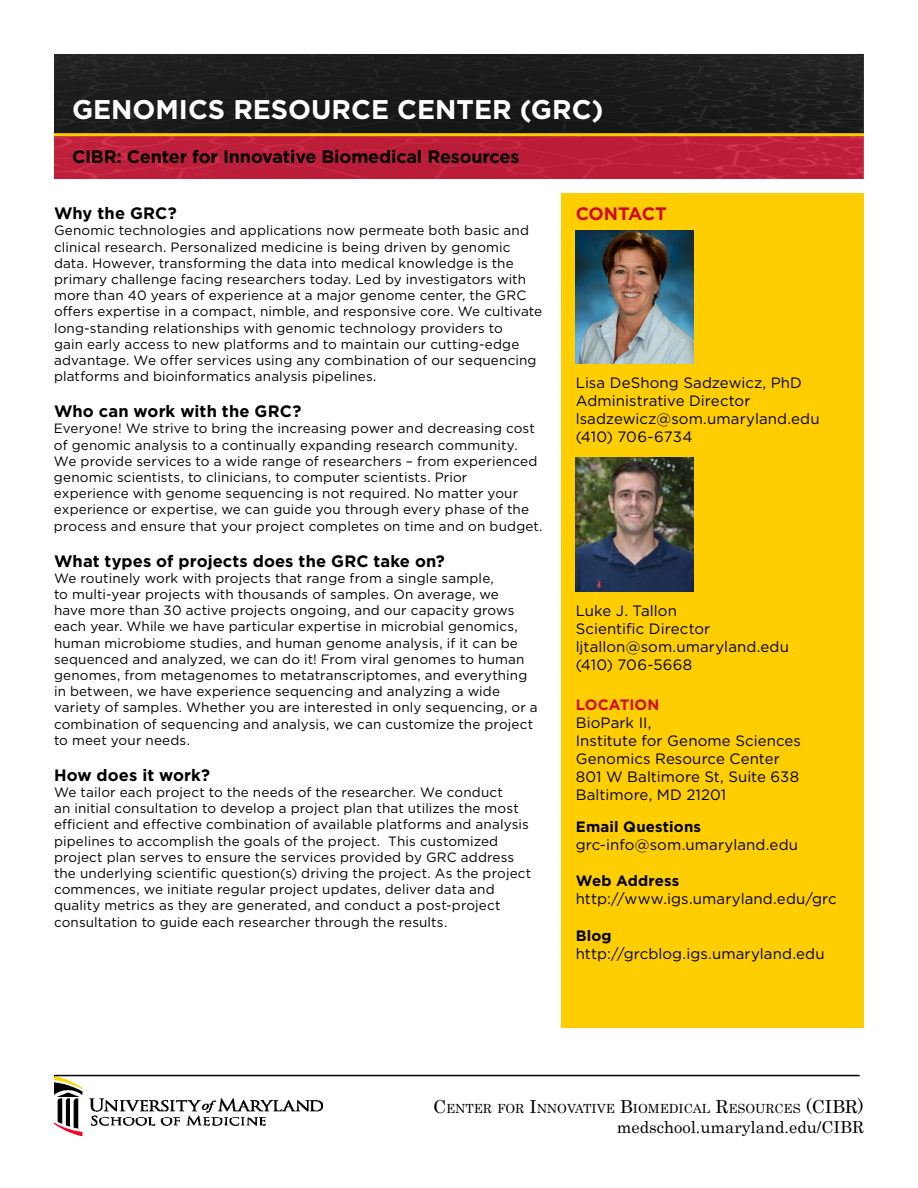
<style>
.page{position:relative;width:918px;height:1188px;background:#fff}
.page>*{position:absolute;margin:0;border:0;box-sizing:border-box;transform-origin:0 0}
.t1{font:700 27px "Gotham";color:#fff}
.t2{font:700 18px "Gotham";letter-spacing:-.01em;color:#000}
.t3{font:700 18px "Gotham";letter-spacing:-.015em;color:#d00a2c}
.t4{font:700 16.5px "Gotham";letter-spacing:.01em;color:#000}
.t5{font:16.5px "Century";color:#000}
.t6{font:15px/18px "Gotham";letter-spacing:.005em;color:#000}
.t7{font:700 15px "Gotham";letter-spacing:.01em;color:#000}
.t8{font:700 15px "Gotham";letter-spacing:.01em;color:#d00a2c}
.t9{font:13.5px/16.2px "Gotham";letter-spacing:.01em;color:#000}
.t10{font:12.6px "Century";color:#000}
.s1{font-size:18px}
.s2{font-style:inherit}
</style>
<div class="page">
<div style="left:562px;top:193px;width:302px;height:835px;background:#ffce00"></div>
<img style="left:54px;top:1076px;width:269px;height:60px">
<hr style="left:54px;top:1075px;width:806px;height:1px;background:#000">
<div style="left:54px;top:54px;width:810px;height:80px;background:#1b1b1b"></div>
<svg style="left:54px;top:136px;width:810px;height:42px;background:#be203a"></svg>
<hr style="left:54px;top:133px;width:810px;height:3px;background:#ffce00">
<img style="left:576px;top:230px;width:117px;height:134px">
<img style="left:576px;top:458px;width:117px;height:134px">
<h1 class="t1" style="left:72px;top:92px;width:59px">genomics</h1>
<h1 class="t1" style="left:233px;top:92px;width:59px">resourc</h1>
<h1 class="t1" style="left:371px;top:92px;width:234px">e center (GRC)</h1>
<h2 class="t2" style="left:72px;top:145px;width:449px">CIBR: Center for Innovative Biomedical Resources</h2>
<p class="t4" style="left:54px;top:203px;width:124px">Why the GRC?</p>
<p class="t9" style="left:54px;top:222px;width:490px">Genomic technologies and applications now permeate both basic and clinical research. Personalized medicine is being driven by genomic data. However, transforming the data into medical knowledge is the primary challenge facing researchers today. Led by investigators with more than 40 years of experience at a major genome center, the GRC offers expertise in a compact, nimble, and responsive core. We cultivate long-standing relationships with genomic technology providers to<br>gain early access to new platforms and to maintain our cutting-edge advantage. We offer services using any combination of our sequencing platforms and bioinformatics analysis pipelines.</p>
<p class="t4" style="left:54px;top:401px;width:249px">Who can work with the GRC?</p>
<p class="t9" style="left:54px;top:420px;width:490px">Everyone! We strive to bring the increasing power and decreasing cost of genomic analysis to a continually expanding research community.<br>We provide services to a wide range of researchers – from experienced genomic scientists, to clinicians, to computer scientists. Prior experience with genome sequencing is not required. No matter your experience or expertise, we can guide you through every phase of the process and ensure that your project completes on time and on budget.</p>
<p class="t4" style="left:54px;top:550px;width:392px">What types of projects does the GRC take on?</p>
<p class="t9" style="left:54px;top:570px;width:485px">We routinely work with projects that range from a single sample,<br>to multi-year projects with thousands of samples. On average, we<br>have more than 30 active projects ongoing, and our capacity grows each year. While we have particular expertise in microbial genomics, human microbiome studies, and human genome analysis, if it can be sequenced and analyzed, we can do it! From viral genomes to human genomes, from metagenomes to metatranscriptomes, and everything in between, we have experience sequencing and analyzing a wide variety of samples. Whether you are interested in only sequencing, or a combination of sequencing and analysis, we can customize the project to meet your needs.</p>
<p class="t4" style="left:54px;top:764px;width:158px">How does it work?</p>
<p class="t9" style="left:54px;top:784px;width:479px">We tailor each project to the needs of the researcher. We conduct<br>an initial consultation to develop a project plan that utilizes the most efficient and effective combination of available platforms and analysis pipelines to accomplish the goals of the project. This customized project plan serves to ensure the services provided by GRC address the underlying scientific question(s) driving the project. As the project commences, we initiate regular project updates, deliver data and quality metrics as they are generated, and conduct a post-project consultation to guide each researcher through the results.</p>
<h2 class="t3" style="left:576px;top:202px;width:93px">CONTACT</h2>
<p class="t6" style="left:576px;top:374px;width:245px">Lisa DeShong Sadzewicz, PhD<br>Administrative Director lsadzewicz@som.umaryland.edu (410) 706-6734</p>
<p class="t6" style="left:576px;top:602px;width:215px">Luke J. Tallon<br>Scientific Director ljtallon@som.umaryland.edu (410) 706-5668</p>
<p class="t8" style="left:576px;top:695px;width:85px">LOCATION</p>
<p class="t6" style="left:576px;top:713px;width:227px">BioPark II,<br>Institute for Genome Sciences<br>Genomics Resource Center<br>801 W Baltimore St, Suite 638<br>Baltimore, MD 21201</p>
<p class="t7" style="left:576px;top:817px;width:127px">Email Questions</p>
<p class="t6" style="left:576px;top:836px;width:224px">grc-info@som.umaryland.edu</p>
<p class="t7" style="left:576px;top:871px;width:105px">Web Address</p>
<p class="t6" style="left:576px;top:890px;width:263px">http://www.igs.umaryland.edu/grc</p>
<p class="t7" style="left:576px;top:925px;width:38px">Blog</p>
<p class="t6" style="left:576px;top:944px;width:250px">http://grcblog.igs.umaryland.edu</p>
<p class="t10" style="left:433px;top:1098px;width:432px"><span class="s1">C</span>ENTER FOR <span class="s1">I</span>NNOVATIVE <span class="s1">B</span>IOMEDICAL <span class="s1">R</span>ESOURCES <span class="s1">(CIBR)</span></p>
<p class="t5" style="left:617px;top:1113px;width:249px">medschool.umaryland.edu<span class="s2">/</span>CIBR</p>
</div>
